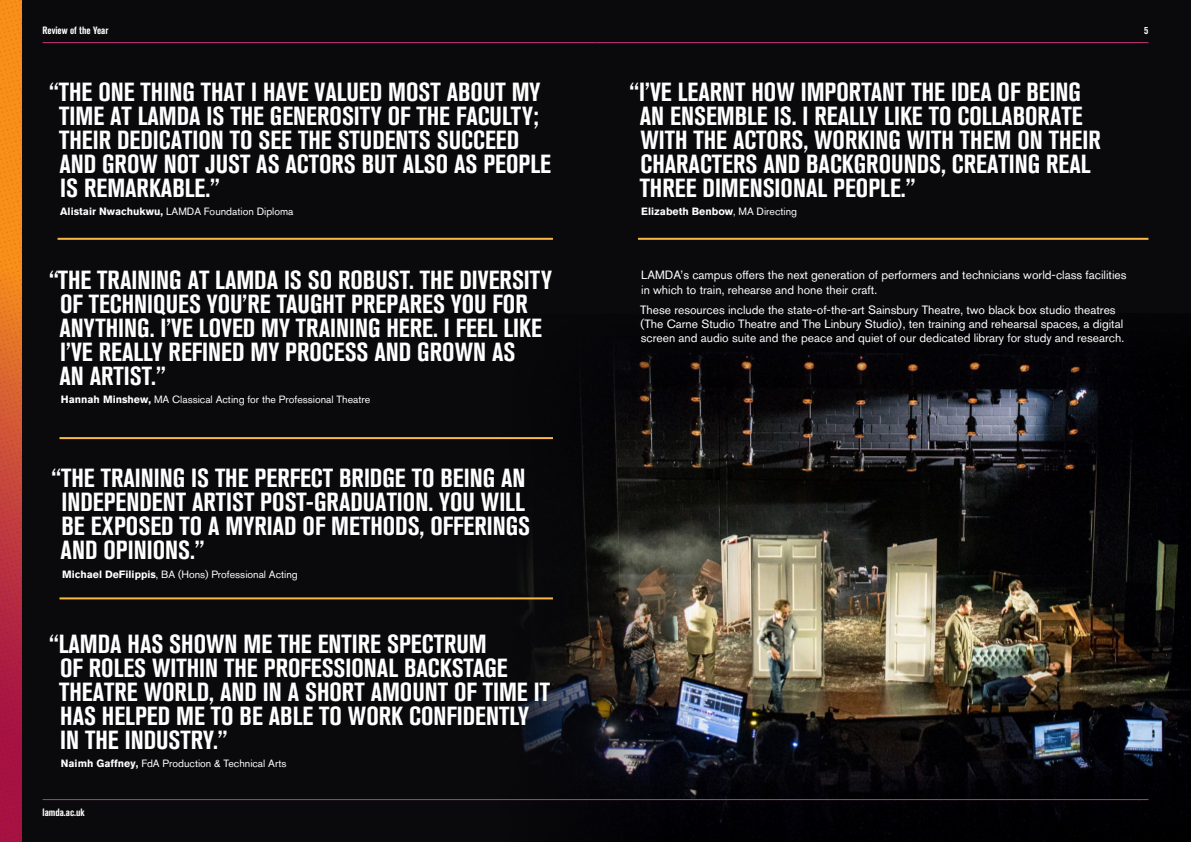
<style>
.page{position:relative;width:1191px;height:842px;background:#0a0a0c}
.page>*{position:absolute;margin:0;border:0;box-sizing:border-box;transform-origin:0 0}
.t1{font:700 condensed 26px/24px "Akzidenz Grotesk BQ";color:#fff}
.t2{font:12px/14.4px "Akzidenz Grotesk BQ";color:#fff}
.t3{font:10.5px "Akzidenz Grotesk BQ";color:#fff}
.t4{font:700 10.5px "Akzidenz Grotesk BQ";color:#fff}
.t5{font:700 condensed 10.5px "Akzidenz Grotesk BQ";color:#fff}
.s1{font-weight:700}
.s2{font-weight:400}
</style>
<div class="page">
<img style="left:499px;top:353px;width:692px;height:489px">
<hr style="left:638px;top:238px;width:510px;height:2px;background:#fbba43">
<hr style="left:595px;top:42px;width:553px;height:1px;background:#c93579">
<hr style="left:43px;top:42px;width:552px;height:1px;background:#c93579">
<hr style="left:43px;top:799px;width:1105px;height:1px;background:#c93579">
<img style="left:0;top:0;width:22px;height:842px">
<hr style="left:59px;top:437px;width:494px;height:2px;background:#fbba43">
<hr style="left:59px;top:597px;width:494px;height:2px;background:#fbba43">
<hr style="left:58px;top:238px;width:495px;height:2px;background:#fbba43">
<p class="t5" style="left:43px;top:24px;width:67px">Review of the Year</p>
<p class="t5" style="left:1144px;top:24px;width:6px">5</p>
<p class="t1" style="left:59px;top:80px;width:493px;text-indent:-10px">“THE ONE THING THAT I HAVE VALUED MOST ABOUT MY TIME AT LAMDA IS THE GENEROSITY OF THE FACULTY; THEIR DEDICATION TO SEE THE STUDENTS SUCCEED AND GROW NOT JUST AS ACTORS BUT ALSO AS PEOPLE IS REMARKABLE.”</p>
<p class="t3" style="left:60px;top:205px;width:235px"><span class="s1">Alistair Nwachukwu,</span> LAMDA Foundation Diploma</p>
<p class="t1" style="left:59px;top:268px;width:494px;text-indent:-10px">“THE TRAINING AT LAMDA IS SO ROBUST. THE DIVERSITY OF TECHNIQUES YOU’RE TAUGHT PREPARES YOU FOR ANYTHING. I’VE LOVED MY TRAINING HERE. I FEEL LIKE I’VE REALLY REFINED MY PROCESS AND GROWN AS<br>AN ARTIST.”</p>
<p class="t3" style="left:61px;top:393px;width:311px"><span class="s1">Hannah Minshew,</span> MA Classical Acting for the Professional Theatre</p>
<p class="t1" style="left:61px;top:466px;width:471px;text-indent:-9px">“THE TRAINING IS THE PERFECT BRIDGE TO BEING AN INDEPENDENT ARTIST POST-GRADUATION. YOU WILL BE EXPOSED TO A MYRIAD OF METHODS, OFFERINGS AND OPINIONS.”</p>
<p class="t3" style="left:62px;top:568px;width:237px"><span class="s1">Michael DeFilippis</span>, BA (Hons) Professional Acting</p>
<p class="t1" style="left:59px;top:632px;width:492px;text-indent:-10px">“LAMDA HAS SHOWN ME THE ENTIRE SPECTRUM<br>OF ROLES WITHIN THE PROFESSIONAL BACKSTAGE THEATRE WORLD, AND IN A SHORT AMOUNT OF TIME IT HAS HELPED ME TO BE ABLE TO WORK CONFIDENTLY IN THE INDUSTRY.”</p>
<p class="t3" style="left:61px;top:757px;width:227px"><span class="s1">Naimh Gaffney,</span> FdA Production &amp; Technical Arts</p>
<p class="t5" style="left:43px;top:806px;width:44px">lamda.ac.uk</p>
<p class="t1" style="left:639px;top:80px;width:462px;text-indent:-10px">“I’VE LEARNT HOW IMPORTANT THE IDEA OF BEING AN ENSEMBLE IS. I REALLY LIKE TO COLLABORATE WITH THE ACTORS, WORKING WITH THEM ON THEIR CHARACTERS AND BACKGROUNDS, CREATING REAL THREE DIMENSIONAL PEOPLE.”</p>
<p class="t4" style="left:641px;top:205px;width:157px">Elizabeth Benbow<span class="s2">, MA Directing</span></p>
<p class="t2" style="left:641px;top:268px;width:487px">LAMDA’s campus offers the next generation of performers and technicians world-class facilities in which to train, rehearse and hone their craft.</p>
<p class="t2" style="left:640px;top:302px;width:485px">These resources include the state-of-the-art Sainsbury Theatre, two black box studio theatres (The Carne Studio Theatre and The Linbury Studio), ten training and rehearsal spaces, a digital screen and audio suite and the peace and quiet of our dedicated library for study and research.</p>
</div>
